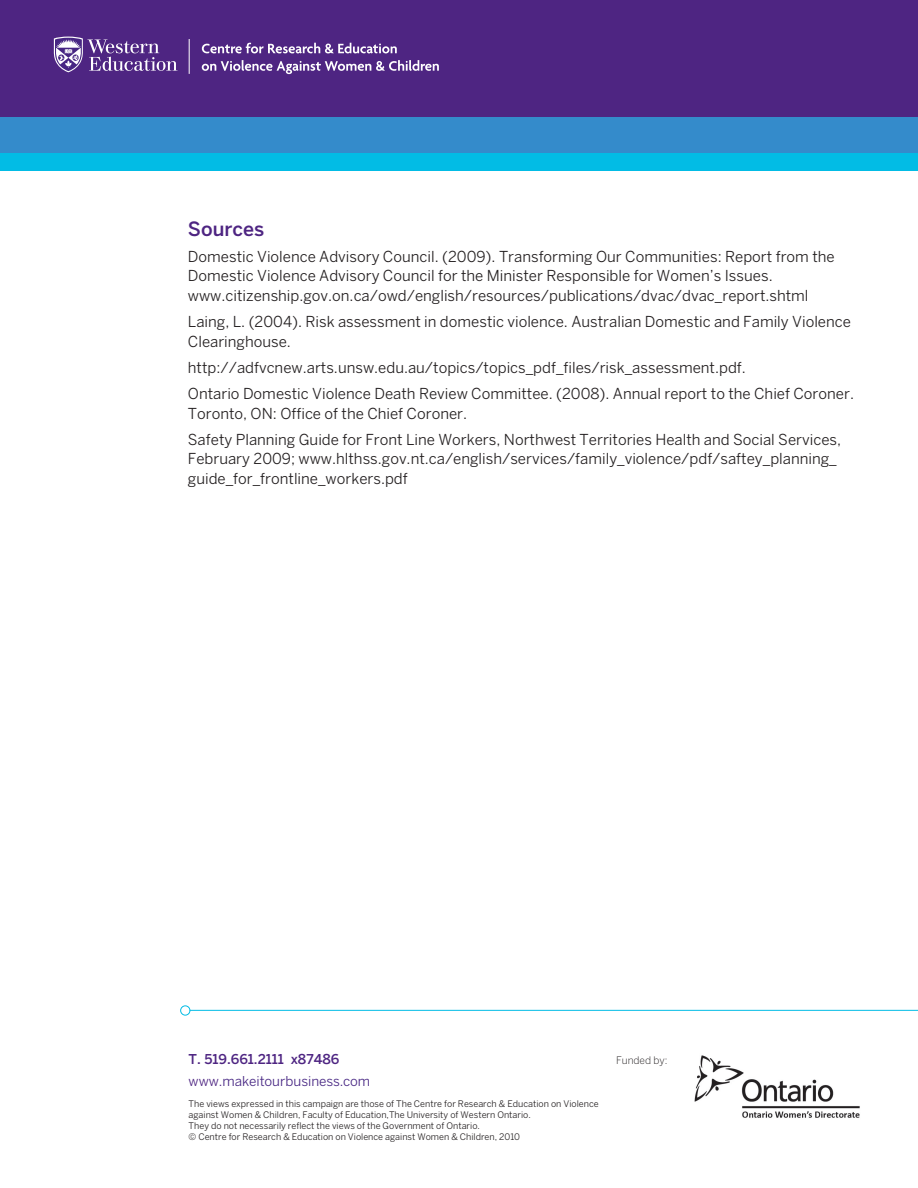
<style>
.page{position:relative;width:918px;height:1188px;background:#fff}
.page>*{position:absolute;margin:0;border:0;box-sizing:border-box;transform-origin:0 0}
.t1{font:500 19.5px "Benton Sans";color:#4e2582}
.t2{font:15px/19.5px "Benton Sans";color:#231f20}
.t3{font:13.5px "Benton Sans";color:#472683}
.t4{font:500 13.5px "Benton Sans";color:#4e2582}
.t5{font:300 10.35px "Benton Sans";color:#231f20}
.t6{font:9px/10.8px "Benton Sans";color:#231f20}
.s1{color:#4e2582}
</style>
<div class="page">
<img style="left:694px;top:1055px;width:166px;height:63px">
<hr style="left:190px;top:1010px;width:728px;height:1px;background:#02bce5">
<div style="left:180px;top:1005px;width:10px;height:11px;border:1px solid #02bce5;border-radius:50%"></div>
<div style="left:0;top:0;width:918px;height:119px;background:#4e2582"></div>
<div style="left:0;top:118px;width:918px;height:38px;background:#348bcb"></div>
<div style="left:0;top:153px;width:918px;height:18px;background:#02bce5"></div>
<svg style="left:54px;top:37px;width:123px;height:35px"></svg>
<hr style="left:189px;top:39px;width:1px;height:35px;background:#fff">
<svg style="left:202px;top:43px;width:195px;height:10px"></svg>
<svg style="left:202px;top:60px;width:237px;height:14px"></svg>
<p class="t1" style="left:188px;top:217px;width:78px">Sources</p>
<p class="t2" style="left:188px;top:247px;width:648px">Domestic Violence Advisory Council. (2009). Transforming Our Communities: Report from the<br>Domestic Violence Advisory Council for the Minister Responsible for Women’s Issues.</p>
<p class="t2" style="left:188px;top:286px;width:622px">www.citizenship.gov.on.ca/owd/english/resources/publications/dvac/dvac_report.shtml</p>
<p class="t2" style="left:188px;top:312px;width:665px">Laing, L. (2004). Risk assessment in domestic violence. Australian Domestic and Family Violence<br>Clearinghouse.</p>
<p class="t2" style="left:188px;top:358px;width:559px">http://adfvcnew.arts.unsw.edu.au/topics/topics_pdf_files/risk_assessment.pdf.</p>
<p class="t2" style="left:188px;top:384px;width:668px">Ontario Domestic Violence Death Review Committee. (2008). Annual report to the Chief Coroner.<br>Toronto, ON: Office of the Chief Coroner.</p>
<p class="t2" style="left:188px;top:430px;width:655px">Safety Planning Guide for Front Line Workers, Northwest Territories Health and Social Services,<br>February 2009; www.hlthss.gov.nt.ca/english/services/family_violence/pdf/saftey_planning_ guide_for_frontline_workers.pdf</p>
<p class="t4" style="left:189px;top:1051px;width:152px">T. 519.661.2111 x87486</p>
<p class="t5" style="left:616px;top:1054px;width:53px">Funded by:</p>
<p class="t3" style="left:189px;top:1073px;width:183px"><span class="s1">www.</span>makeitourbusiness.com</p>
<p class="t6" style="left:189px;top:1098px;width:412px">The views expressed in this campaign are those of The Centre for Research &amp; Education on Violence against Women &amp; Children, Faculty of Education,The University of Western Ontario.<br>They do not necessarily reflect the views of the Government of Ontario.</p>
<p class="t6" style="left:189px;top:1131px;width:333px">© Centre for Research &amp; Education on Violence against Women &amp; Children, 2010</p>
</div>
